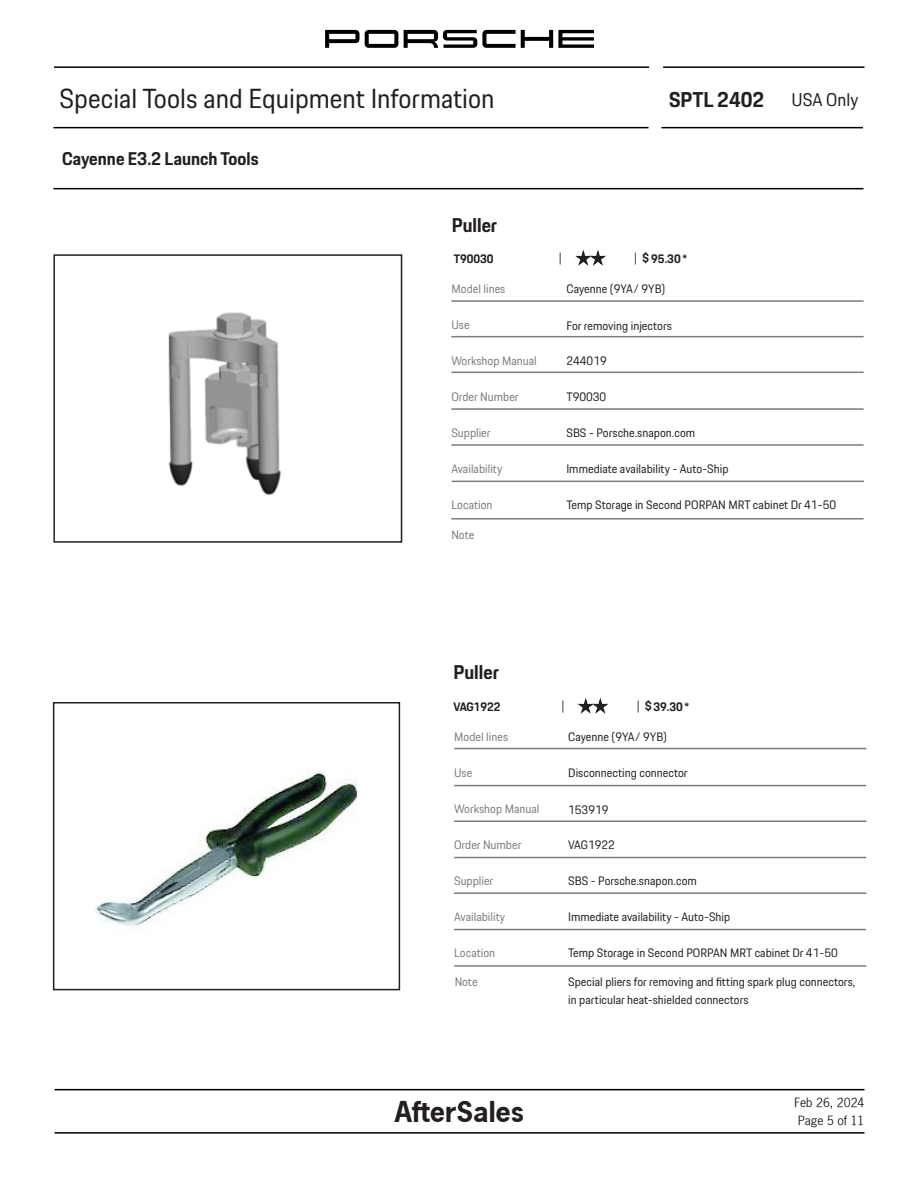
<style>
.page{position:relative;width:918px;height:1188px;background:#fff}
.page>*{position:absolute;margin:0;border:0;box-sizing:border-box;transform-origin:0 0}
.t1{font:27px "Porsche Next";color:#231f20}
.t2{font:700 27px "Porsche News Gothic";color:#231f20}
.t3{font:700 21px "Porsche Next";color:#231f20}
.t4{font:700 19.5px "Porsche Next";color:#231f20}
.t5{font:700 18px "Porsche Next";color:#231f20}
.t6{font:18px "Porsche Next";color:#231f20}
.t7{font:12px/18px "Porsche Next";color:#231f20}
.t8{font:12px "Porsche Next";color:#7a7c7f}
.t9{font:700 12px "Porsche Next";color:#231f20}
.t10{font:12px/18px "Porsche News Gothic";color:#231f20;text-align:center}
.s1{font-weight:700}
.s2{font-weight:400}
</style>
<div class="page">
<hr style="left:55px;top:1089px;width:810px;height:1px;background:#000">
<hr style="left:55px;top:1132px;width:810px;height:2px;background:#000">
<svg style="left:325px;top:30px;width:269px;height:18px"></svg>
<hr style="left:54px;top:66px;width:595px;height:2px;background:#000">
<hr style="left:53px;top:188px;width:810px;height:1px;background:#000">
<hr style="left:663px;top:66px;width:202px;height:2px;background:#000">
<hr style="left:53px;top:127px;width:596px;height:1px;background:#000">
<hr style="left:662px;top:127px;width:201px;height:1px;background:#000">
<hr style="left:451px;top:300px;width:413px;height:2px;background:#7a7c7f">
<hr style="left:451px;top:336px;width:413px;height:1px;background:#7a7c7f">
<hr style="left:451px;top:372px;width:413px;height:1px;background:#7a7c7f">
<hr style="left:451px;top:408px;width:413px;height:2px;background:#7a7c7f">
<hr style="left:451px;top:444px;width:413px;height:2px;background:#7a7c7f">
<hr style="left:451px;top:518px;width:413px;height:2px;background:#7a7c7f">
<hr style="left:454px;top:748px;width:412px;height:1px;background:#7a7c7f">
<hr style="left:454px;top:785px;width:412px;height:1px;background:#7a7c7f">
<hr style="left:454px;top:820px;width:412px;height:2px;background:#7a7c7f">
<hr style="left:454px;top:857px;width:412px;height:1px;background:#7a7c7f">
<hr style="left:454px;top:892px;width:412px;height:2px;background:#7a7c7f">
<hr style="left:454px;top:965px;width:412px;height:2px;background:#7a7c7f">
<hr style="left:452px;top:481px;width:412px;height:1px;background:#7a7c7f">
<hr style="left:454px;top:929px;width:412px;height:1px;background:#7a7c7f">
<div style="left:53px;top:254px;width:349px;height:289px;border:2px solid #231f20"></div>
<div style="left:53px;top:702px;width:347px;height:288px;border:2px solid #231f20"></div>
<img style="left:95px;top:770px;width:262px;height:157px">
<svg style="left:577px;top:698px;width:32px;height:16px"></svg>
<img style="left:168px;top:312px;width:113px;height:183px">
<svg style="left:575px;top:250px;width:31px;height:16px"></svg>
<h1 class="t1" style="left:59px;top:80px;width:437px">Special Tools and Equipment Information</h1>
<h3 class="t6" style="left:792px;top:88px;width:68px">USA Only</h3>
<h2 class="t3" style="left:669px;top:86px;width:97px">SPTL 2402</h2>
<h3 class="t5" style="left:62px;top:147px;width:198px">Cayenne E3.2 Launch Tools</h3>
<p class="t4" style="left:452px;top:212px;width:47px">Puller</p>
<p class="t7" style="left:559px;top:248px;width:5px">|</p>
<p class="t7" style="left:634px;top:248px;width:17px">| <span class="s1">$</span></p>
<p class="t9" style="left:454px;top:251px;width:41px">T90030</p>
<p class="t9" style="left:651px;top:251px;width:37px">95.30 *</p>
<p class="t8" style="left:451px;top:281px;width:56px">Model lines</p>
<p class="t8" style="left:451px;top:317px;width:20px">Use</p>
<p class="t8" style="left:451px;top:353px;width:87px">Workshop Manual</p>
<p class="t8" style="left:451px;top:389px;width:69px">Order Number</p>
<p class="t8" style="left:451px;top:425px;width:41px">Supplier</p>
<p class="t8" style="left:451px;top:461px;width:53px">Availability</p>
<p class="t8" style="left:451px;top:497px;width:43px">Location</p>
<p class="t8" style="left:451px;top:527px;width:24px">Note</p>
<p class="t7" style="left:566px;top:280px;width:100px">Cayenne (9YA/ 9YB)</p>
<p class="t7" style="left:566px;top:317px;width:107px">For removing injectors</p>
<p class="t7" style="left:566px;top:351px;width:42px">244019</p>
<p class="t7" style="left:566px;top:388px;width:41px">T90030</p>
<p class="t7" style="left:566px;top:423px;width:130px">SBS - Porsche.snapon.com</p>
<p class="t7" style="left:566px;top:459px;width:163px">Immediate availability - Auto-Ship</p>
<p class="t7" style="left:566px;top:496px;width:271px">Temp Storage in Second PORPAN MRT cabinet Dr 41-50</p>
<p class="t4" style="left:453px;top:659px;width:47px">Puller</p>
<p class="t9" style="left:453px;top:698px;width:49px">VAG1922</p>
<p class="t8" style="left:454px;top:729px;width:56px">Model lines</p>
<p class="t8" style="left:454px;top:765px;width:20px">Use</p>
<p class="t8" style="left:454px;top:801px;width:87px">Workshop Manual</p>
<p class="t8" style="left:454px;top:837px;width:69px">Order Number</p>
<p class="t8" style="left:454px;top:873px;width:41px">Supplier</p>
<p class="t8" style="left:454px;top:909px;width:53px">Availability</p>
<p class="t8" style="left:454px;top:945px;width:43px">Location</p>
<p class="t8" style="left:455px;top:974px;width:24px">Note</p>
<p class="t7" style="left:561px;top:697px;width:5px">|</p>
<p class="t9" style="left:636px;top:698px;width:54px"><span class="s2">|</span> $39.30 *</p>
<p class="t7" style="left:568px;top:728px;width:100px">Cayenne (9YA/ 9YB)</p>
<p class="t7" style="left:568px;top:764px;width:121px">Disconnecting connector</p>
<p class="t7" style="left:568px;top:800px;width:42px">153919</p>
<p class="t7" style="left:568px;top:836px;width:48px">VAG1922</p>
<p class="t7" style="left:568px;top:872px;width:130px">SBS - Porsche.snapon.com</p>
<p class="t7" style="left:568px;top:908px;width:163px">Immediate availability - Auto-Ship</p>
<p class="t7" style="left:568px;top:944px;width:271px">Temp Storage in Second PORPAN MRT cabinet Dr 41-50</p>
<p class="t7" style="left:568px;top:973px;width:289px">Special pliers for removing and fitting spark plug connectors, in particular heat-shielded connectors</p>
<h1 class="t2" style="left:395px;top:1094px;width:131px">AfterSales</h1>
<p class="t10" style="left:794px;top:1093px;width:72px">Feb 26, 2024<br>Page 5 of 11</p>
</div>
